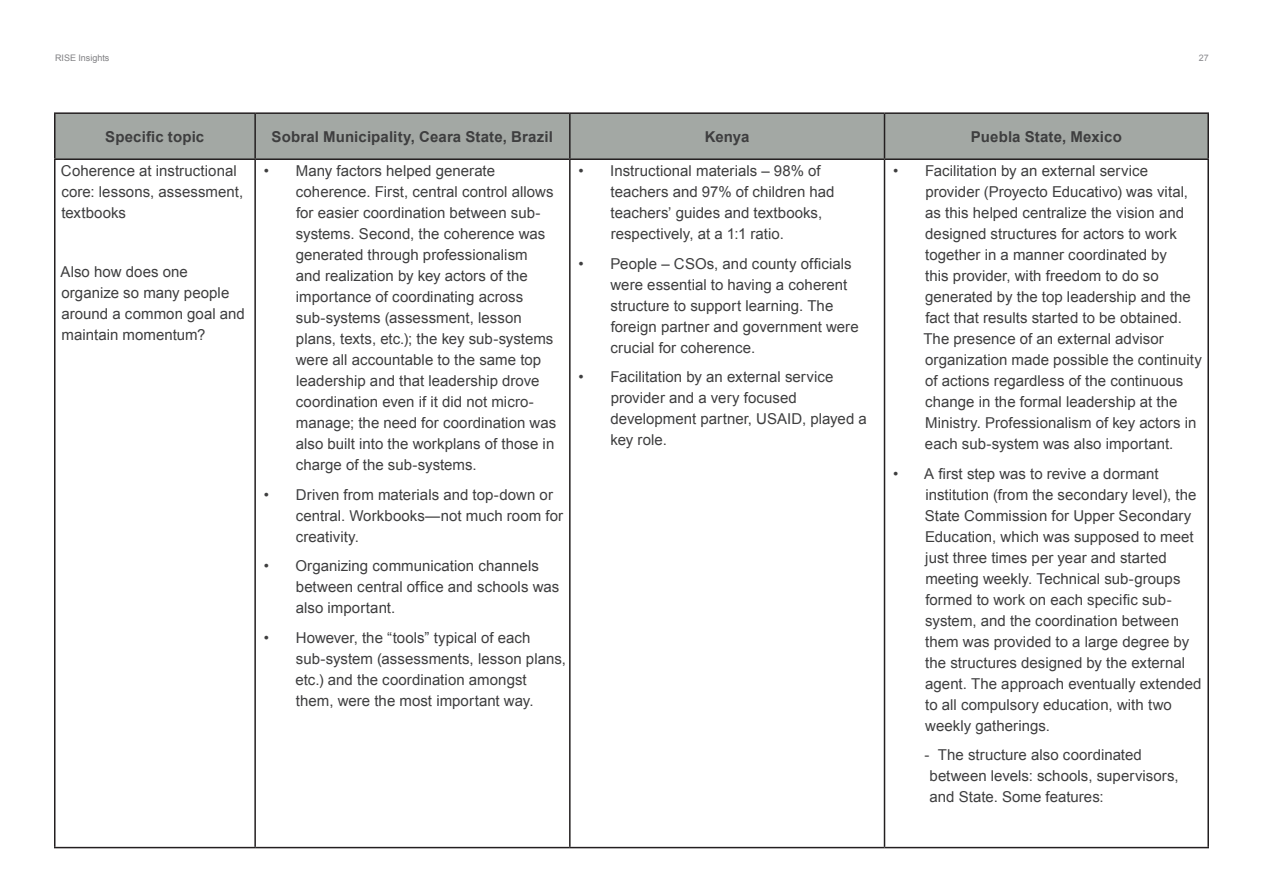
<style>
.page{position:relative;width:1263px;height:893px;background:#fff}
.page>*{position:absolute;margin:0;border:0;box-sizing:border-box;transform-origin:0 0}
.Body_Text{font:15px/21px "Arial";letter-spacing:.005em;color:#3e3e3f}
.Body_Text-2{font:700 15px "Arial";letter-spacing:.01em;color:#3e3e3f}
.Body_Text-3{font:9px "Arial";color:#808083}
.Body_Text-4{font:9px "Arial";color:#8b8b8f}
</style>
<div class="page">
<div style="left:56px;top:114px;width:1151px;height:44px;background:#a3a8a4"></div>
<hr style="left:54px;top:112px;width:201px;height:2px;background:#231f20">
<hr style="left:54px;top:114px;width:2px;height:44px;background:#231f20">
<hr style="left:255px;top:112px;width:315px;height:2px;background:#231f20">
<hr style="left:254px;top:114px;width:2px;height:44px;background:#231f20">
<hr style="left:570px;top:112px;width:314px;height:2px;background:#231f20">
<hr style="left:569px;top:114px;width:2px;height:44px;background:#231f20">
<hr style="left:884px;top:112px;width:325px;height:2px;background:#231f20">
<hr style="left:884px;top:114px;width:1px;height:44px;background:#231f20">
<hr style="left:1207px;top:114px;width:2px;height:44px;background:#231f20">
<hr style="left:54px;top:158px;width:201px;height:2px;background:#231f20">
<hr style="left:54px;top:160px;width:2px;height:687px;background:#231f20">
<hr style="left:255px;top:158px;width:315px;height:2px;background:#231f20">
<hr style="left:254px;top:160px;width:2px;height:687px;background:#231f20">
<hr style="left:570px;top:158px;width:314px;height:2px;background:#231f20">
<hr style="left:569px;top:160px;width:2px;height:687px;background:#231f20">
<hr style="left:884px;top:158px;width:325px;height:2px;background:#231f20">
<hr style="left:884px;top:160px;width:1px;height:687px;background:#231f20">
<hr style="left:1207px;top:160px;width:2px;height:687px;background:#231f20">
<hr style="left:54px;top:847px;width:201px;height:1px;background:#231f20">
<hr style="left:255px;top:847px;width:315px;height:1px;background:#231f20">
<hr style="left:570px;top:847px;width:314px;height:1px;background:#231f20">
<hr style="left:884px;top:847px;width:325px;height:1px;background:#231f20">
<p class="Body_Text-3" style="left:55px;top:52px;width:56px">RISE Insights</p>
<p class="Body_Text-4" style="left:1199px;top:52px;width:12px">27</p>
<p class="Body_Text-2" style="left:105px;top:127px;width:100px">Specific topic</p>
<p class="Body_Text-2" style="left:272px;top:127px;width:283px">Sobral Municipality, Ceara State, Brazil</p>
<p class="Body_Text-2" style="left:705px;top:127px;width:46px">Kenya</p>
<p class="Body_Text-2" style="left:971px;top:127px;width:152px">Puebla State, Mexico</p>
<p class="Body_Text" style="left:61px;top:161px;width:184px">Coherence at instructional core: lessons, assessment, textbooks</p>
<p class="Body_Text" style="left:296px;top:161px;width:262px;text-indent:-32px">• Many factors helped generate coherence. First, central control allows for easier coordination between sub&shy;systems. Second, the coherence was generated through professionalism and realization by key actors of the importance of coordinating across sub-systems (assessment, lesson plans, texts, etc.); the key sub-systems were all accountable to the same top leadership and that leadership drove coordination even if it did not micro&shy;manage; the need for coordination was also built into the workplans of those in charge of the sub-systems.</p>
<p class="Body_Text" style="left:296px;top:484px;width:269px;text-indent:-32px">• Driven from materials and top-down or central. Workbooks—not much room for creativity.</p>
<p class="Body_Text" style="left:296px;top:556px;width:265px;text-indent:-32px">• Organizing communication channels between central office and schools was also important.</p>
<p class="Body_Text" style="left:296px;top:627px;width:272px;text-indent:-32px">• However, the “tools” typical of each sub-system (assessments, lesson plans, etc.) and the coordination amongst them, were the most important way.</p>
<p class="Body_Text" style="left:610px;top:161px;width:225px;text-indent:-32px">• Instructional materials – 98% of teachers and 97% of children had teachers’ guides and textbooks, respectively, at a 1:1 ratio.</p>
<p class="Body_Text" style="left:610px;top:253px;width:250px;text-indent:-32px">• People – CSOs, and county officials were essential to having a coherent structure to support learning. The foreign partner and government were crucial for coherence.</p>
<p class="Body_Text" style="left:610px;top:367px;width:258px;text-indent:-32px">• Facilitation by an external service provider and a very focused development partner, USAID, played a key role.</p>
<p class="Body_Text" style="left:923px;top:161px;width:280px;text-indent:-30px">• Facilitation by an external service provider (Proyecto Educativo) was vital, as this helped centralize the vision and designed structures for actors to work together in a manner coordinated by<br>this provider, with freedom to do so generated by the top leadership and the fact that results started to be obtained.<br>The presence of an external advisor organization made possible the continuity of actions regardless of the continuous change in the formal leadership at the Ministry. Professionalism of key actors in each sub-system was also important.</p>
<p class="Body_Text" style="left:925px;top:463px;width:278px;text-indent:-32px">• A first step was to revive a dormant institution (from the secondary level), the State Commission for Upper Secondary Education, which was supposed to meet just three times per year and started meeting weekly. Technical sub-groups formed to work on each specific sub&shy;system, and the coordination between them was provided to a large degree by the structures designed by the external agent. The approach eventually extended to all compulsory education, with two weekly gatherings.</p>
<p class="Body_Text" style="left:929px;top:745px;width:251px;text-indent:-5px">- The structure also coordinated between levels: schools, supervisors, and State. Some features:</p>
<p class="Body_Text" style="left:60px;top:262px;width:186px">Also how does one organize so many people around a common goal and maintain momentum?</p>
</div>
